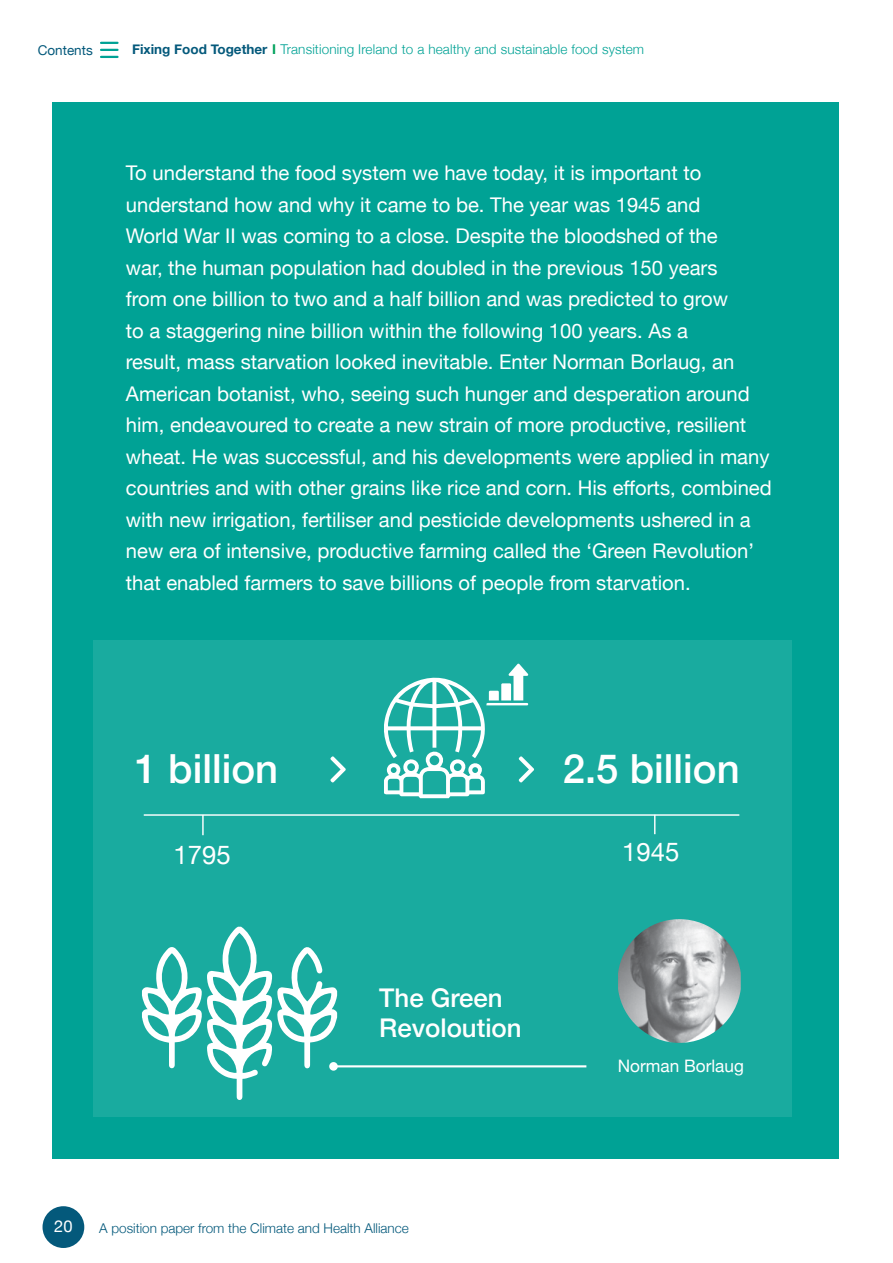
<style>
.page{position:relative;width:893px;height:1263px;background:#fff}
.page>*{position:absolute;margin:0;border:0;box-sizing:border-box;transform-origin:0 0}
.t1{font:500 40.05px "Helvetica Neue";color:#fff}
.t2{font:500 25.8px/30.2px "Helvetica Neue";color:#fff}
.t3{font:25.8px "Helvetica Neue";color:#fff}
.t4{font:20.25px/31.5px "Helvetica Neue";color:#fff}
.t5{font:17.25px "Helvetica Neue";color:#fff}
.t6{font:16.5px "Helvetica Neue";color:#fff}
.t7{font:300 13.5px "Helvetica Neue";letter-spacing:.01em;color:#00a295}
.t8{font:300 13.5px "Helvetica Neue";color:#04597b}
.t9{font:13.5px "Helvetica Neue";color:#04597b}
.s1{font-weight:700;color:#04597b}
.s2{font-weight:700;color:#00a25c}
</style>
<div class="page">
<div style="left:52px;top:102px;width:787px;height:1056px;background:#00a295"></div>
<div style="left:94px;top:641px;width:698px;height:476px;background:#19ab9f"></div>
<svg style="left:142px;top:927px;width:195px;height:173px"></svg>
<hr style="left:333px;top:1065px;width:253px;height:2px;background:#fff">
<div style="left:329px;top:1062px;width:9px;height:9px;background:#fff;border-radius:50%"></div>
<img style="left:618px;top:919px;width:123px;height:124px">
<svg style="left:330px;top:756px;width:16px;height:26px"></svg>
<hr style="left:144px;top:814px;width:595px;height:2px;background:#fff">
<hr style="left:202px;top:815px;width:2px;height:20px;background:#fff">
<svg style="left:654px;top:816px;width:1px;height:18px"></svg>
<svg style="left:384px;top:663px;width:150px;height:135px"></svg>
<div style="left:43px;top:1206px;width:41px;height:42px;background:#04597b;border-radius:50%"></div>
<svg style="left:101px;top:42px;width:17px;height:16px"></svg>
<p class="t9" style="left:38px;top:40px;width:57px">Contents</p>
<p class="t7" style="left:132px;top:38px;width:514px"><span class="s1">Fixing Food Together</span> <span class="s2">I</span> Transitioning Ireland to a healthy and sustainable food system</p>
<p class="t4" style="left:126px;top:158px;width:647px">To understand the food system we have today, it is important to understand how and why it came to be. The year was 1945 and<br>World War II was coming to a close. Despite the bloodshed of the<br>war, the human population had doubled in the previous 150 years<br>from one billion to two and a half billion and was predicted to grow<br>to a staggering nine billion within the following 100 years. As a<br>result, mass starvation looked inevitable. Enter Norman Borlaug, an American botanist, who, seeing such hunger and desperation around him, endeavoured to create a new strain of more productive, resilient wheat. He was successful, and his developments were applied in many countries and with other grains like rice and corn. His efforts, combined with new irrigation, fertiliser and pesticide developments ushered in a new era of intensive, productive farming called the ‘Green Revolution’ that enabled farmers to save billions of people from starvation.</p>
<h1 class="t1" style="left:135px;top:736px;width:145px">1 billion</h1>
<h1 class="t1" style="left:563px;top:736px;width:178px">2.5 billion</h1>
<p class="t3" style="left:173px;top:836px;width:59px">1795</p>
<p class="t3" style="left:622px;top:833px;width:59px">1945</p>
<p class="t2" style="left:379px;top:981px;width:144px">The Green<br>Revoloution</p>
<p class="t6" style="left:54px;top:1214px;width:20px">20</p>
<p class="t8" style="left:99px;top:1217px;width:311px">A position paper from the Climate and Health Alliance</p>
<p class="t5" style="left:618px;top:1054px;width:128px">Norman Borlaug</p>
</div>
